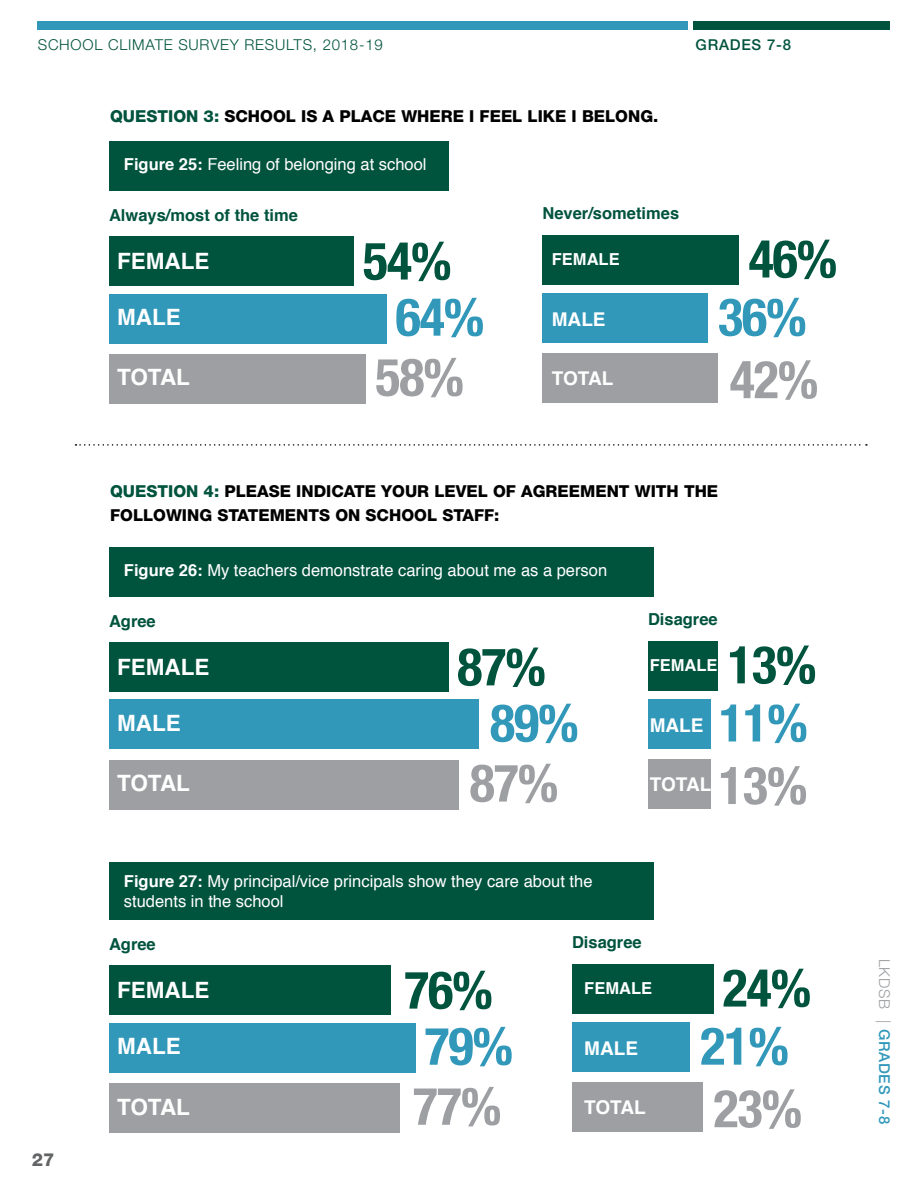
<style>
.page{position:relative;width:918px;height:1188px;background:#fff}
.page>*{position:absolute;margin:0;border:0;box-sizing:border-box;transform-origin:0 0}
.t1{font:700 condensed 52.2px "Helvetica Neue LT Std";letter-spacing:-.02em;color:#00533d}
.t2{font:700 condensed 52.2px "Helvetica Neue LT Std";letter-spacing:-.02em;color:#3198ba}
.t3{font:700 condensed 52.2px "Helvetica Neue LT Std";letter-spacing:-.02em;color:#9d9fa2}
.t4{font:700 22.5px "Helvetica";color:#fff}
.t5{font:700 18.9px "Helvetica";color:#fff}
.t6{font:800 18px "Helvetica Neue LT Std";color:#636466}
.t7{font:16.5px/19.5px "Helvetica";color:#fff}
.t8{font:800 16.5px/24px "Helvetica Neue LT Std";color:#000}
.t9{font:700 16.5px "Helvetica";color:#00533d}
.t10{font:700 16.5px "Helvetica";color:#fff}
.t11{font:300 15px "Helvetica Neue LT Std";letter-spacing:.05em;color:#00533d}
.t12{font:500 15px "Helvetica Neue LT Std";letter-spacing:.05em;color:#3198ba}
.t13{font:500 15px "Helvetica Neue LT Std";letter-spacing:.05em;color:#00533d}
.s1{color:#00533d}
.s2{font-weight:700}
.s3{font-weight:300;color:#9d9fa2}
</style>
<div class="page">
<div style="left:38px;top:22px;width:650px;height:8px;background:#3198ba"></div>
<div style="left:693px;top:22px;width:197px;height:8px;background:#00533d"></div>
<svg style="left:76px;top:444px;width:791px;height:2px"></svg>
<div style="left:109px;top:142px;width:339px;height:49px;background:#00533d"></div>
<div style="left:109px;top:548px;width:544px;height:49px;background:#00533d"></div>
<div style="left:109px;top:862px;width:544px;height:58px;background:#00533d"></div>
<div style="left:109px;top:236px;width:244px;height:49px;background:#00533d"></div>
<div style="left:109px;top:642px;width:339px;height:49px;background:#00533d"></div>
<div style="left:109px;top:965px;width:282px;height:49px;background:#00533d"></div>
<div style="left:543px;top:235px;width:196px;height:50px;background:#00533d"></div>
<div style="left:648px;top:641px;width:69px;height:50px;background:#00533d"></div>
<div style="left:572px;top:965px;width:142px;height:49px;background:#00533d"></div>
<div style="left:109px;top:294px;width:278px;height:49px;background:#3198ba"></div>
<div style="left:109px;top:700px;width:369px;height:49px;background:#3198ba"></div>
<div style="left:109px;top:1023px;width:307px;height:49px;background:#3198ba"></div>
<div style="left:543px;top:293px;width:165px;height:50px;background:#3198ba"></div>
<div style="left:648px;top:699px;width:62px;height:50px;background:#3198ba"></div>
<div style="left:572px;top:1022px;width:117px;height:50px;background:#3198ba"></div>
<div style="left:109px;top:354px;width:257px;height:49px;background:#9d9fa2"></div>
<div style="left:109px;top:760px;width:350px;height:49px;background:#9d9fa2"></div>
<div style="left:109px;top:1083px;width:291px;height:50px;background:#9d9fa2"></div>
<div style="left:543px;top:354px;width:175px;height:49px;background:#9d9fa2"></div>
<div style="left:648px;top:759px;width:62px;height:50px;background:#9d9fa2"></div>
<div style="left:572px;top:1083px;width:131px;height:49px;background:#9d9fa2"></div>
<p class="t11" style="left:38px;top:36px;width:347px">SCHOOL CLIMATE SURVEY RESULTS, 2018-19</p>
<p class="t13" style="left:696px;top:36px;width:97px">GRADES 7-8</p>
<p class="t8" style="left:110px;top:104px;width:550px"><span class="s1">QUESTION 3:</span> SCHOOL IS A PLACE WHERE I FEEL LIKE I BELONG.</p>
<p class="t7" style="left:124px;top:155px;width:304px"><span class="s2">Figure 25:</span> Feeling of belonging at school</p>
<p class="t9" style="left:109px;top:202px;width:190px">Always/most of the time</p>
<p class="t9" style="left:543px;top:200px;width:138px">Never/sometimes</p>
<h2 class="t4" style="left:117px;top:243px;width:94px">FEMALE</h2>
<h1 class="t1" style="left:363px;top:229px;width:90px">54%</h1>
<p class="t10" style="left:552px;top:246px;width:69px">FEMALE</p>
<h1 class="t1" style="left:749px;top:227px;width:90px">46%</h1>
<h2 class="t4" style="left:117px;top:299px;width:65px">MALE</h2>
<h1 class="t2" style="left:396px;top:286px;width:90px">64%</h1>
<p class="t5" style="left:552px;top:304px;width:55px">MALE</p>
<h1 class="t2" style="left:718px;top:285px;width:90px">36%</h1>
<h2 class="t4" style="left:117px;top:359px;width:74px">TOTAL</h2>
<h1 class="t3" style="left:375px;top:346px;width:90px">58%</h1>
<p class="t5" style="left:552px;top:363px;width:63px">TOTAL</p>
<h1 class="t3" style="left:730px;top:348px;width:90px">42%</h1>
<p class="t8" style="left:110px;top:479px;width:610px"><span class="s1">QUESTION 4:</span> PLEASE INDICATE YOUR LEVEL OF AGREEMENT WITH THE<br>FOLLOWING STATEMENTS ON SCHOOL STAFF:</p>
<p class="t7" style="left:124px;top:561px;width:485px"><span class="s2">Figure 26:</span> My teachers demonstrate caring about me as a person</p>
<p class="t9" style="left:109px;top:608px;width:48px">Agree</p>
<p class="t9" style="left:648px;top:606px;width:71px">Disagree</p>
<h2 class="t4" style="left:117px;top:648px;width:94px">FEMALE</h2>
<h1 class="t1" style="left:457px;top:635px;width:90px">87%</h1>
<p class="t10" style="left:650px;top:652px;width:69px">FEMALE</p>
<h1 class="t1" style="left:728px;top:633px;width:90px">13%</h1>
<h2 class="t4" style="left:117px;top:705px;width:65px">MALE</h2>
<h1 class="t2" style="left:490px;top:691px;width:90px">89%</h1>
<p class="t5" style="left:650px;top:710px;width:55px">MALE</p>
<h1 class="t2" style="left:719px;top:691px;width:90px">11%</h1>
<h2 class="t4" style="left:117px;top:765px;width:74px">TOTAL</h2>
<h1 class="t3" style="left:470px;top:751px;width:90px">87%</h1>
<p class="t5" style="left:650px;top:769px;width:63px">TOTAL</p>
<h1 class="t3" style="left:719px;top:754px;width:90px">13%</h1>
<p class="t7" style="left:124px;top:872px;width:470px"><span class="s2">Figure 27:</span> My principal/vice principals show they care about the students in the school</p>
<p class="t9" style="left:109px;top:931px;width:48px">Agree</p>
<p class="t9" style="left:572px;top:929px;width:71px">Disagree</p>
<p class="t6" style="left:32px;top:1149px;width:24px">27</p>
<h2 class="t4" style="left:117px;top:972px;width:94px">FEMALE</h2>
<h2 class="t4" style="left:117px;top:1028px;width:65px">MALE</h2>
<h2 class="t4" style="left:117px;top:1088px;width:74px">TOTAL</h2>
<h1 class="t1" style="left:404px;top:958px;width:90px">76%</h1>
<p class="t10" style="left:584px;top:975px;width:69px">FEMALE</p>
<h1 class="t1" style="left:723px;top:956px;width:90px">24%</h1>
<h1 class="t2" style="left:424px;top:1015px;width:90px">79%</h1>
<p class="t5" style="left:584px;top:1033px;width:55px">MALE</p>
<h1 class="t2" style="left:700px;top:1015px;width:90px">21%</h1>
<h1 class="t3" style="left:413px;top:1075px;width:90px">77%</h1>
<p class="t5" style="left:584px;top:1092px;width:63px">TOTAL</p>
<h1 class="t3" style="left:714px;top:1077px;width:90px">23%</h1>
<p class="t12" style="left:893px;top:958px;width:167px;rotate:90deg"><span class="s3">LKDSB |</span> GRADES 7-8</p>
</div>
